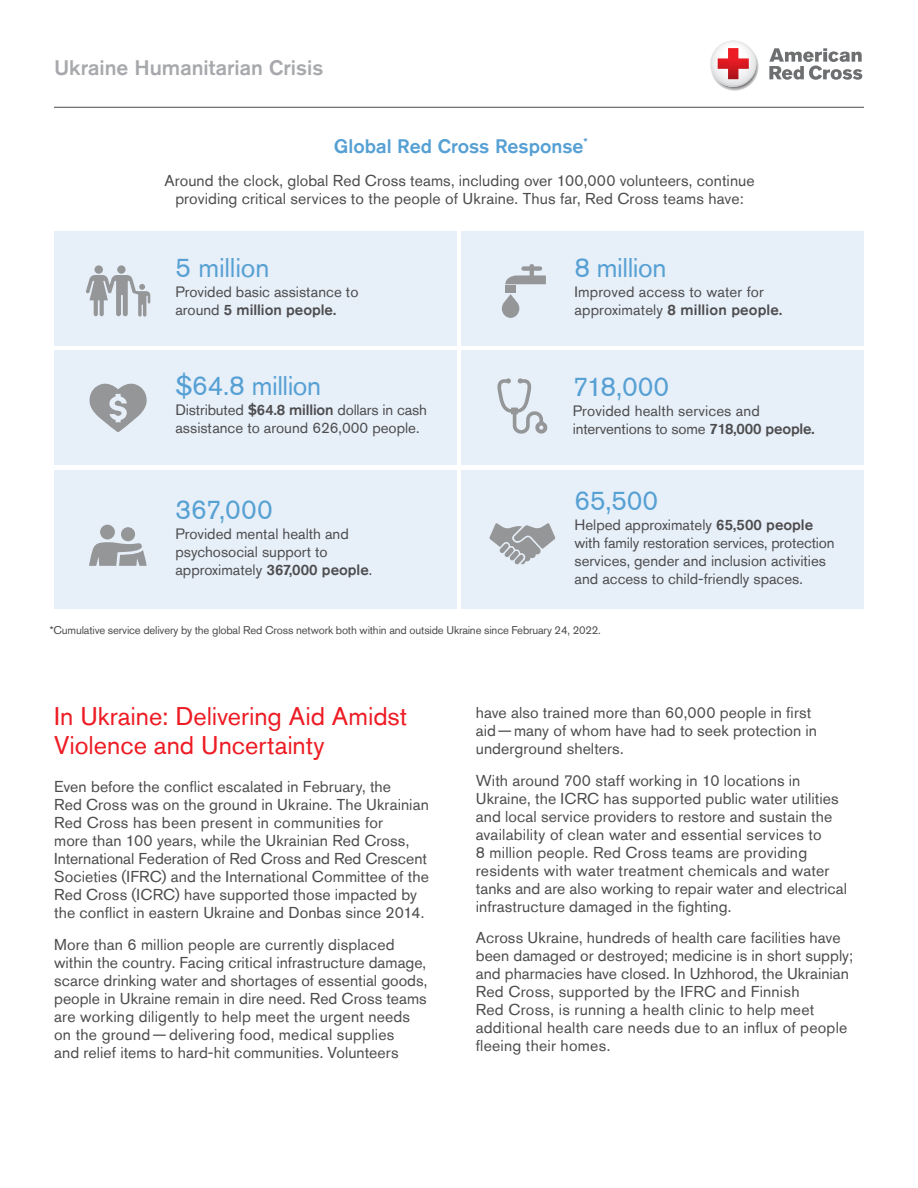
<style>
.page{position:relative;width:918px;height:1188px;background:#fff}
.page>*{position:absolute;margin:0;border:0;box-sizing:border-box;transform-origin:0 0}
.Body_Text{font:27px "Akzidenz Grotesk Std";letter-spacing:-.01em;color:#56a0d4}
.Level_1_Subhead{font:25.5px/28.5px "Akzidenz Grotesk Std";color:#ed1c24}
.t1{font:500 21px "Akzidenz Grotesk Std";color:#a7a9ac}
.Level_2_Subhead_for{font:500 19.5px "Akzidenz Grotesk Std";color:#56a0d4}
.Body_Text-2{font:15.75px/18px "Akzidenz Grotesk Std";letter-spacing:.005em;color:#4d4d4f}
.Body_Text-3{font:15px/18px "Akzidenz Grotesk Std";color:#4d4d4f}
.Photo_Credit{font:11.25px "Akzidenz Grotesk Std";letter-spacing:-.015em;color:#4d4d4f}
.s1{font-weight:500}
</style>
<div class="page">
<hr style="left:54px;top:107px;width:810px;height:1px;background:#4d4d4f">
<svg style="left:710px;top:40px;width:49px;height:51px"></svg>
<svg style="left:769px;top:48px;width:93px;height:32px"></svg>
<div style="left:461px;top:231px;width:403px;height:115px;background:#e7eff8"></div>
<div style="left:54px;top:231px;width:403px;height:115px;background:#e7eff8"></div>
<div style="left:461px;top:350px;width:403px;height:115px;background:#e7eff8"></div>
<div style="left:54px;top:350px;width:403px;height:115px;background:#e7eff8"></div>
<div style="left:461px;top:470px;width:403px;height:139px;background:#e7eff8"></div>
<div style="left:54px;top:470px;width:403px;height:139px;background:#e7eff8"></div>
<svg style="left:89px;top:383px;width:58px;height:49px"></svg>
<svg style="left:497px;top:378px;width:51px;height:56px"></svg>
<div style="left:505px;top:285px;width:11px;height:8px;background:#949698"></div>
<svg style="left:505px;top:264px;width:41px;height:20px"></svg>
<svg style="left:502px;top:294px;width:17px;height:24px"></svg>
<svg style="left:489px;top:523px;width:66px;height:42px"></svg>
<div style="left:117px;top:265px;width:9px;height:9px;background:#949698;border-radius:50%"></div>
<div style="left:94px;top:265px;width:9px;height:9px;background:#949698;border-radius:50%"></div>
<svg style="left:86px;top:275px;width:64px;height:42px"></svg>
<div style="left:100px;top:525px;width:15px;height:14px;background:#949698;border-radius:50%"></div>
<div style="left:121px;top:527px;width:14px;height:14px;background:#949698;border-radius:50%"></div>
<svg style="left:89px;top:542px;width:58px;height:24px"></svg>
<h3 class="t1" style="left:54px;top:55px;width:271px">Ukraine Humanitarian Crisis</h3>
<p class="Level_2_Subhead_for" style="left:334px;top:134px;width:255px">Global Red Cross Response<sup>*</sup></p>
<p class="Body_Text-2" style="left:164px;top:171px;width:592px;text-align:center">Around the clock, global Red Cross teams, including over 100,000 volunteers, continue providing critical services to the people of Ukraine. Thus far, Red Cross teams have:</p>
<p class="Body_Text" style="left:175px;top:252px;width:96px">5 million</p>
<p class="Body_Text-3" style="left:175px;top:283px;width:185px">Provided basic assistance to around <span class="s1">5 million people.</span></p>
<p class="Body_Text" style="left:175px;top:370px;width:147px">$64.8 million</p>
<p class="Body_Text-3" style="left:175px;top:401px;width:253px">Distributed <span class="s1">$64.8 million</span> dollars in cash assistance to around 626,000 people.</p>
<p class="Body_Text" style="left:175px;top:494px;width:99px">367,000</p>
<p class="Body_Text-3" style="left:175px;top:525px;width:198px">Provided mental health and psychosocial support to approximately <span class="s1">367,000 people</span>.</p>
<p class="Body_Text" style="left:574px;top:252px;width:94px">8 million</p>
<p class="Body_Text-3" style="left:574px;top:283px;width:209px">Improved access to water for approximately <span class="s1">8 million people.</span></p>
<p class="Body_Text" style="left:573px;top:370px;width:98px">718,000</p>
<p class="Body_Text-3" style="left:573px;top:401px;width:243px">Provided health services and interventions to some <span class="s1">718,000 people.</span></p>
<p class="Body_Text" style="left:575px;top:485px;width:85px">65,500</p>
<p class="Body_Text-3" style="left:575px;top:516px;width:262px">Helped approximately <span class="s1">65,500 people </span>with family restoration services, protection services, gender and inclusion activities and access to child-friendly spaces.</p>
<p class="Photo_Credit" style="left:50px;top:623px;width:553px">*Cumulative service delivery by the global Red Cross network both within and outside Ukraine since February 24, 2022.</p>
<p class="Level_1_Subhead" style="left:54px;top:702px;width:355px">In Ukraine: Delivering Aid Amidst<br>Violence and Uncertainty</p>
<p class="Body_Text-2" style="left:54px;top:778px;width:376px">Even before the conflict escalated in February, the<br>Red Cross was on the ground in Ukraine. The Ukrainian Red Cross has been present in communities for<br>more than 100 years, while the Ukrainian Red Cross, International Federation of Red Cross and Red Crescent Societies (IFRC) and the International Committee of the Red Cross (ICRC) have supported those impacted by the conflict in eastern Ukraine and Donbas since 2014.</p>
<p class="Body_Text-2" style="left:54px;top:935px;width:375px">More than 6 million people are currently displaced within the country. Facing critical infrastructure damage, scarce drinking water and shortages of essential goods, people in Ukraine remain in dire need. Red Cross teams are working diligently to help meet the urgent needs on the ground—delivering food, medical supplies<br>and relief items to hard-hit communities. Volunteers</p>
<p class="Body_Text-2" style="left:476px;top:703px;width:343px">have also trained more than 60,000 people in first aid—many of whom have had to seek protection in underground shelters.</p>
<p class="Body_Text-2" style="left:476px;top:771px;width:373px">With around 700 staff working in 10 locations in Ukraine, the ICRC has supported public water utilities and local service providers to restore and sustain the availability of clean water and essential services to<br>8 million people. Red Cross teams are providing residents with water treatment chemicals and water tanks and are also working to repair water and electrical infrastructure damaged in the fighting.</p>
<p class="Body_Text-2" style="left:476px;top:928px;width:379px">Across Ukraine, hundreds of health care facilities have been damaged or destroyed; medicine is in short supply; and pharmacies have closed. In Uzhhorod, the Ukrainian Red Cross, supported by the IFRC and Finnish<br>Red Cross, is running a health clinic to help meet additional health care needs due to an influx of people fleeing their homes.</p>
</div>
